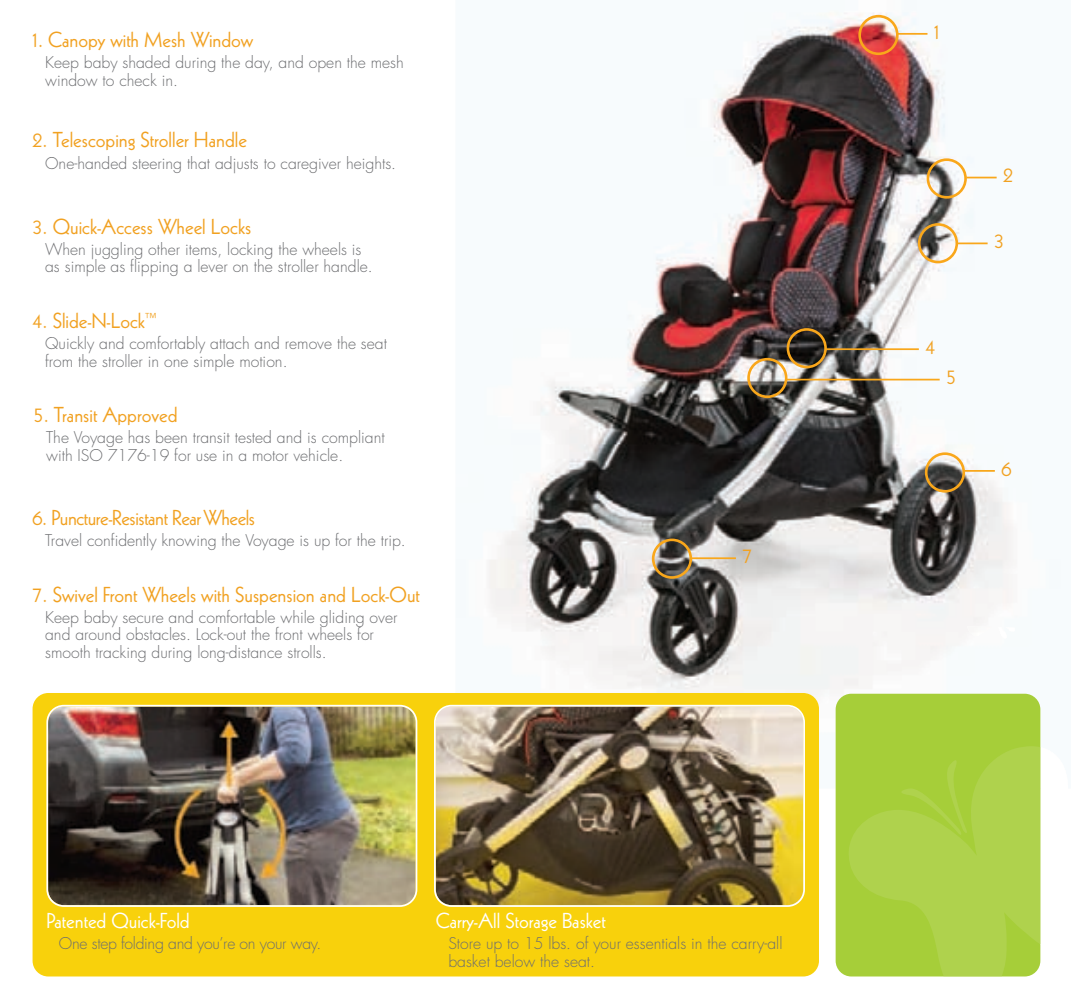
<style>
.page{position:relative;width:1071px;height:1008px;background:#fff}
.page>*{position:absolute;margin:0;border:0;box-sizing:border-box;transform-origin:0 0}
.t1{font:21px "Kabel LT Std";color:#f1a121}
.t2{font:21px "Kabel LT Std";color:#fff}
.t3{font:21px "Kabel LT Std";letter-spacing:-.02em;color:#f1a121}
.t4{font:300 15.75px/17.5px "Futura Std";color:#6c6d70}
.t5{font:300 15.75px "Futura Std";letter-spacing:-.02em;color:#6c6d70}
</style>
<div class="page">
<img style="left:489px;top:12px;width:552px;height:735px">
<div style="left:33px;top:693px;width:786px;height:283px;background:#f8d10c;border-radius:16px"></div>
<img style="left:46px;top:705px;width:371px;height:202px">
<div style="left:836px;top:694px;width:204px;height:283px;background:#a6ce39;border-radius:16px"></div>
<img style="left:434px;top:705px;width:371px;height:202px">
<img style="left:1040px;top:747px;width:1px;height:13px">
<svg style="left:833px;top:746px;width:207px;height:230px"></svg>
<svg style="left:893px;top:760px;width:148px;height:217px"></svg>
<img style="left:967px;top:626px;width:48px;height:13px">
<svg style="left:858px;top:15px;width:41px;height:40px"></svg>
<svg style="left:927px;top:158px;width:40px;height:41px"></svg>
<svg style="left:918px;top:223px;width:40px;height:40px"></svg>
<svg style="left:925px;top:452px;width:40px;height:41px"></svg>
<svg style="left:652px;top:539px;width:40px;height:40px"></svg>
<img style="left:747px;top:328px;width:80px;height:70px">
<hr style="left:897px;top:33px;width:31px;height:2px;background:#f9a71b">
<hr style="left:966px;top:177px;width:31px;height:1px;background:#f9a71b">
<hr style="left:957px;top:243px;width:31px;height:1px;background:#f9a71b">
<hr style="left:825px;top:348px;width:94px;height:2px;background:#f9a71b">
<hr style="left:965px;top:470px;width:30px;height:2px;background:#f9a71b">
<hr style="left:785px;top:379px;width:155px;height:1px;background:#f9a71b">
<hr style="left:692px;top:557px;width:44px;height:2px;background:#f9a71b">
<h1 class="t1" style="left:33px;top:32px;width:222px">1. Canopy with Mesh Window</h1>
<p class="t4" style="left:45px;top:55px;width:360px">Keep baby shaded during the day, and open the mesh window to check in.</p>
<h1 class="t1" style="left:33px;top:132px;width:216px">2. Telescoping Stroller Handle</h1>
<p class="t4" style="left:45px;top:155px;width:353px">One-handed steering that adjusts to caregiver heights.</p>
<h1 class="t1" style="left:33px;top:218px;width:220px">3. Quick-Access Wheel Locks</h1>
<p class="t4" style="left:45px;top:242px;width:329px">When juggling other items, locking the wheels is as simple as flipping a lever on the stroller handle.</p>
<h1 class="t1" style="left:33px;top:313px;width:126px">4. Slide-N-Lock<sup>™</sup></h1>
<p class="t4" style="left:45px;top:336px;width:343px">Quickly and comfortably attach and remove the seat from the stroller in one simple motion.</p>
<h1 class="t1" style="left:34px;top:407px;width:145px">5. Transit Approved</h1>
<p class="t4" style="left:46px;top:430px;width:340px">The Voyage has been transit tested and is compliant with ISO 7176-19 for use in a motor vehicle.</p>
<h1 class="t3" style="left:33px;top:510px;width:224px">6. Puncture-Resistant RearWheels</h1>
<p class="t4" style="left:45px;top:533px;width:362px">Travel confidently knowing the Voyage is up for the trip.</p>
<h1 class="t1" style="left:33px;top:586px;width:389px">7. Swivel Front Wheels with Suspension and Lock-Out</h1>
<p class="t4" style="left:45px;top:610px;width:354px">Keep baby secure and comfortable while gliding over and around obstacles. Lock-out the front wheels for smooth tracking during long-distance strolls.</p>
<h1 class="t1" style="left:742px;top:548px;width:12px">7</h1>
<h1 class="t2" style="left:46px;top:913px;width:145px">Patented Quick-Fold</h1>
<p class="t5" style="left:59px;top:936px;width:264px">One step folding and you’re on your way.</p>
<h1 class="t2" style="left:436px;top:913px;width:171px">Carry-All Storage Basket</h1>
<p class="t4" style="left:448px;top:936px;width:336px">Store up to 15 lbs. of your essentials in the carry-all basket below the seat.</p>
<h1 class="t1" style="left:934px;top:24px;width:7px">1</h1>
<h1 class="t1" style="left:925px;top:339px;width:12px">4</h1>
<h1 class="t1" style="left:946px;top:369px;width:12px">5</h1>
<h1 class="t1" style="left:1003px;top:167px;width:12px">2</h1>
<h1 class="t1" style="left:994px;top:233px;width:12px">3</h1>
<h1 class="t1" style="left:1001px;top:461px;width:12px">6</h1>
</div>
